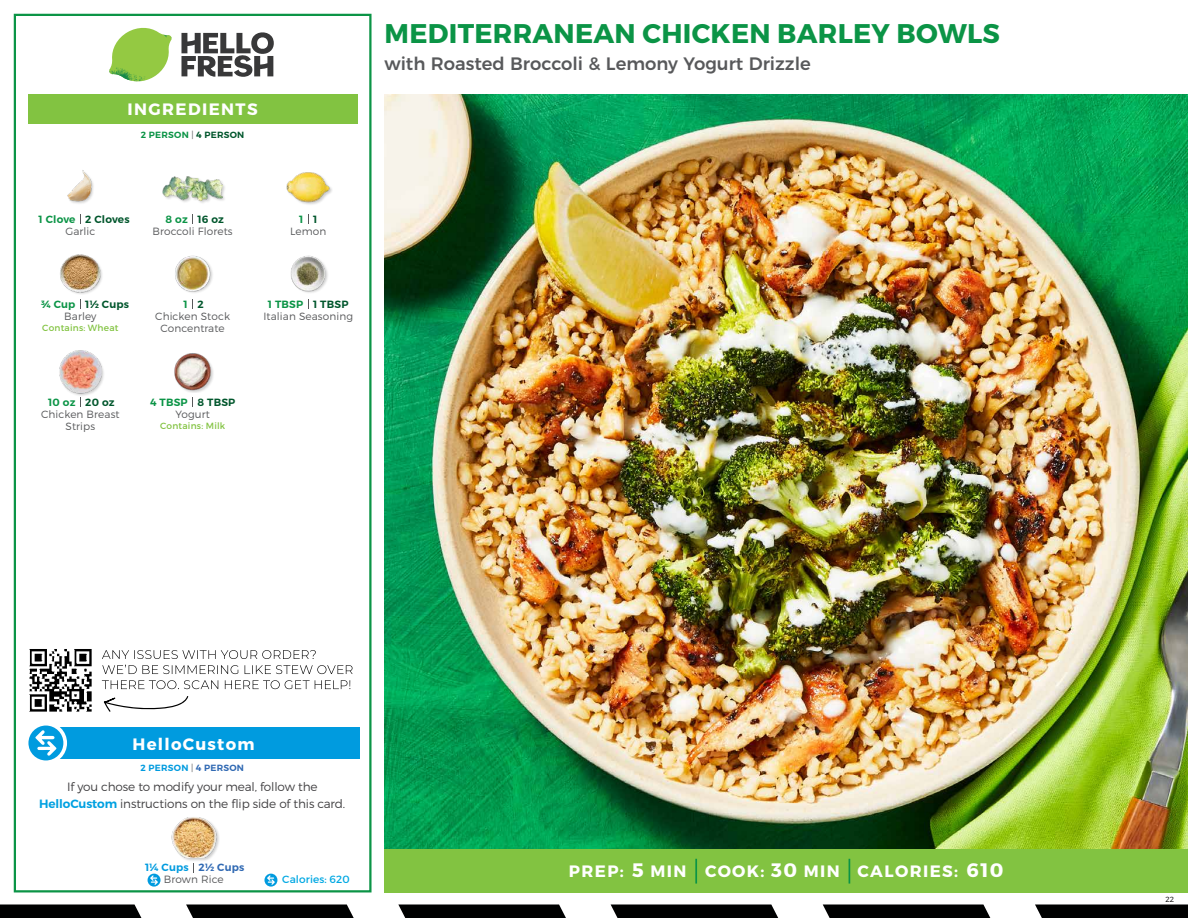
<style>
.page{position:relative;width:1188px;height:918px;background:#fff}
.page>*{position:absolute;margin:0;border:0;box-sizing:border-box;transform-origin:0 0}
.t1{font:700 27px "Montserrat";letter-spacing:.01em;color:#0b9446}
.t2{font:500 18px "Montserrat";color:#58595b}
.t3{font:700 16.5px "Montserrat";letter-spacing:.085em;color:#fff}
.t4{font:300 12px/16.5px "Montserrat";letter-spacing:-.01em;color:#414042;text-align:center}
.t5{font:300 10.5px/12px "Montserrat";letter-spacing:.01em;color:#58595b;text-align:center}
.t6{font:600 10.5px "Montserrat";letter-spacing:.02em;color:#00562c}
.t7{font:600 10.5px "Montserrat";letter-spacing:.02em;color:#0b9446}
.t8{font:600 10.5px "Montserrat";letter-spacing:.02em;color:#009bdf}
.t9{font:10.5px "Montserrat";letter-spacing:.01em;color:#00a8e3}
.t10{font:9px "Montserrat";letter-spacing:.025em;color:#82c341}
.t11{font:600 9px "Montserrat";letter-spacing:.03em;color:#0b9446}
.t12{font:600 9px "Montserrat";letter-spacing:.03em;color:#009bdf}
.t13{font:300 7.5px "Montserrat";color:#000}
.s1{font-weight:300;color:#58595b}
.s2{color:#00562c}
.s3{font-weight:600;color:#00a1e1}
.s4{color:#3069b3}
.s5{font-size:19.5px}
</style>
<div class="page">
<svg style="left:0;top:904px;width:141px;height:14px;background:#0e0f0f"></svg>
<svg style="left:186px;top:904px;width:168px;height:14px;background:#131414"></svg>
<svg style="left:398px;top:904px;width:168px;height:14px;background:#131414"></svg>
<svg style="left:611px;top:904px;width:167px;height:14px;background:#121313"></svg>
<svg style="left:823px;top:904px;width:167px;height:14px;background:#121313"></svg>
<svg style="left:1035px;top:904px;width:153px;height:14px;background:#0e0f0f"></svg>
<div style="left:384px;top:849px;width:804px;height:43px;background:#82c341"></div>
<svg style="left:181px;top:32px;width:93px;height:45px"></svg>
<svg style="left:114px;top:28px;width:55px;height:36px"></svg>
<img style="left:143px;top:28px;width:29px;height:24px">
<img style="left:112px;top:48px;width:54px;height:10px">
<img style="left:109px;top:52px;width:55px;height:30px">
<img style="left:142px;top:58px;width:24px;height:23px">
<div style="left:28px;top:94px;width:330px;height:30px;background:#82c341"></div>
<div style="left:14px;top:14px;width:358px;height:878px;border:2px solid #0b9446"></div>
<img style="left:384px;top:94px;width:804px;height:755px">
<img style="left:175px;top:255px;width:38px;height:38px">
<div style="left:163px;top:176px;width:63px;height:29px;background:#000;opacity:.2"></div>
<img style="left:163px;top:176px;width:59px;height:29px">
<img style="left:286px;top:172px;width:46px;height:33px">
<img style="left:290px;top:255px;width:38px;height:38px">
<img style="left:67px;top:170px;width:27px;height:34px">
<img style="left:60px;top:254px;width:42px;height:40px">
<img style="left:174px;top:353px;width:40px;height:40px">
<div style="left:60px;top:351px;width:46px;height:46px;background:#000;opacity:.2"></div>
<img style="left:59px;top:350px;width:47px;height:43px">
<div style="left:171px;top:816px;width:49px;height:46px;background:#000;opacity:.2"></div>
<img style="left:171px;top:816px;width:49px;height:42px">
<div style="left:33px;top:727px;width:327px;height:32px;background:#009bdf"></div>
<svg style="left:25px;top:722px;width:42px;height:42px"></svg>
<div style="left:28px;top:726px;width:35px;height:34px;background:#009bdf;border-radius:50%"></div>
<svg style="left:35px;top:730px;width:22px;height:26px"></svg>
<svg style="left:148px;top:874px;width:13px;height:13px"></svg>
<svg style="left:150px;top:875px;width:8px;height:10px"></svg>
<hr style="left:695px;top:859px;width:2px;height:25px;background:#0b9446">
<svg style="left:849px;top:859px;width:1px;height:25px"></svg>
<img style="left:29px;top:649px;width:63px;height:63px">
<svg style="left:104px;top:696px;width:84px;height:16px"></svg>
<svg style="left:102px;top:680px;width:248px;height:9px"></svg>
<svg style="left:102px;top:665px;width:251px;height:9px"></svg>
<svg style="left:102px;top:650px;width:214px;height:9px"></svg>
<svg style="left:264px;top:874px;width:13px;height:13px"></svg>
<svg style="left:267px;top:875px;width:8px;height:10px"></svg>
<h3 class="t3" style="left:128px;top:99px;width:132px">INGREDIENTS</h3>
<p class="t11" style="left:141px;top:129px;width:105px">2 PERSON <span class="s1">|</span> <span class="s2">4 PERSON</span></p>
<p class="t7" style="left:39px;top:212px;width:38px">1 Clove</p>
<p class="t6" style="left:85px;top:212px;width:46px">2 Cloves</p>
<p class="t7" style="left:166px;top:212px;width:24px">8 oz</p>
<p class="t7" style="left:299px;top:212px;width:6px">1</p>
<p class="t6" style="left:198px;top:212px;width:28px">16 oz</p>
<p class="t6" style="left:313px;top:212px;width:6px">1</p>
<p class="t5" style="left:65px;top:225px;width:32px">Garlic</p>
<p class="t5" style="left:153px;top:225px;width:82px">Broccoli Florets</p>
<p class="t5" style="left:290px;top:225px;width:38px">Lemon</p>
<p class="t7" style="left:41px;top:298px;width:36px">¾ Cup</p>
<p class="t6" style="left:85px;top:298px;width:45px">1½ Cups</p>
<p class="t7" style="left:184px;top:298px;width:6px">1</p>
<p class="t7" style="left:268px;top:298px;width:37px">1 TBSP</p>
<p class="t6" style="left:198px;top:298px;width:8px">2</p>
<p class="t6" style="left:313px;top:298px;width:37px">1 TBSP</p>
<p class="t5" style="left:64px;top:310px;width:34px">Barley</p>
<p class="t10" style="left:42px;top:322px;width:78px">Contains: Wheat</p>
<p class="t5" style="left:155px;top:310px;width:76px">Chicken Stock<br>Concentrate</p>
<p class="t5" style="left:263px;top:310px;width:91px">Italian Seasoning</p>
<p class="t7" style="left:48px;top:396px;width:29px">10 oz</p>
<p class="t6" style="left:85px;top:396px;width:31px">20 oz</p>
<p class="t7" style="left:150px;top:396px;width:39px">4 TBSP</p>
<p class="t6" style="left:198px;top:396px;width:39px">8 TBSP</p>
<p class="t5" style="left:41px;top:408px;width:80px">Chicken Breast<br>Strips</p>
<p class="t5" style="left:175px;top:408px;width:36px">Yogurt</p>
<p class="t10" style="left:160px;top:420px;width:67px">Contains: Milk</p>
<h1 class="t1" style="left:385px;top:17px;width:617px">MEDITERRANEAN CHICKEN BARLEY BOWLS</h1>
<h2 class="t2" style="left:384px;top:49px;width:428px">with Roasted Broccoli &amp; Lemony Yogurt Drizzle</h2>
<h3 class="t3" style="left:133px;top:734px;width:123px">HelloCustom</h3>
<p class="t4" style="left:39px;top:778px;width:308px">If you chose to modify your meal, follow the<br><span class="s3">HelloCustom</span> instructions on the flip side of this card.</p>
<p class="t12" style="left:141px;top:763px;width:105px">2 PERSON <span class="s1">|</span> <span class="s4">4 PERSON</span></p>
<p class="t8" style="left:145px;top:861px;width:101px">1¼ Cups <span class="s4">2½ Cups</span></p>
<p class="t5" style="left:164px;top:873px;width:61px">Brown Rice</p>
<p class="t9" style="left:282px;top:873px;width:69px">Calories: 620</p>
<h3 class="t3" style="left:569px;top:861px;width:436px">PREP: <span class="s5">5</span> MIN COOK: <span class="s5">30</span> MIN CALORIES: <span class="s5">610</span></h3>
<p class="t13" style="left:1166px;top:895px;width:10px">22</p>
</div>
